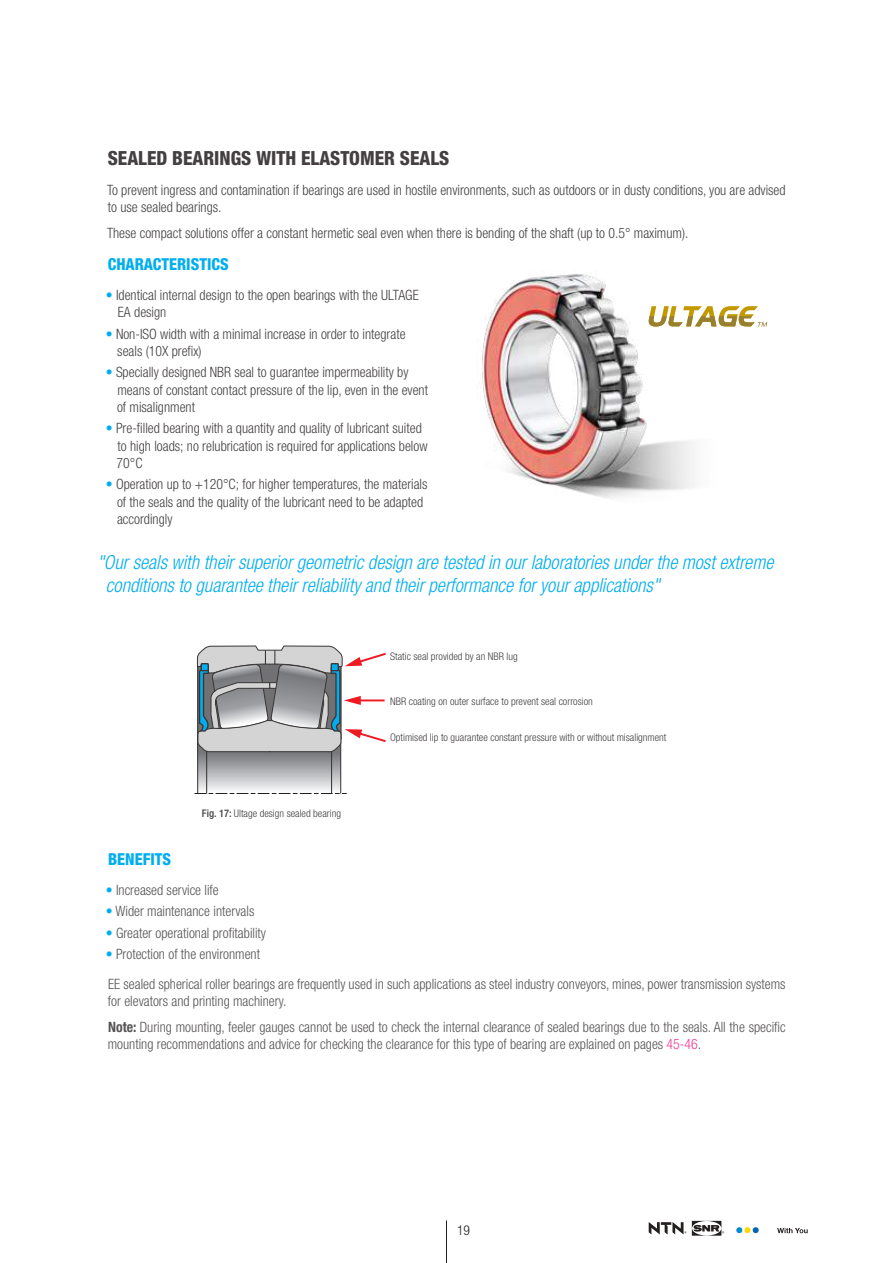
<style>
.page{position:relative;width:893px;height:1263px;background:#fff}
.page>*{position:absolute;margin:0;border:0;box-sizing:border-box;transform-origin:0 0}
.t1{font:italic 300 condensed 19.5px/23.4px "Helvetica Neue LT Std";color:#00aeef}
.t2{font:800 condensed 19.5px "Helvetica Neue";color:#444041}
.t3{font:800 condensed 16.5px "Helvetica Neue";color:#00aeef}
.t4{font:300 condensed 14.25px/17.2px "Helvetica Neue";color:#444041}
.t5{font:300 condensed 14.25px/29.8px "Helvetica Neue";color:#565354}
.t6{font:300 condensed 13.5px "Helvetica Neue";color:#241f1f}
.t7{font:300 condensed 10.5px "Helvetica Neue";color:#444041}
.s1{color:#00aeef}
.s2{font-weight:500}
.s3{font-weight:700}
.s4{color:#f13b96}
</style>
<div class="page">
<svg style="left:199px;top:752px;width:140px;height:40px;background:#b3b5b7"></svg>
<div style="left:197px;top:736px;width:144px;height:58px;border:1px solid #393535"></div>
<svg style="left:195px;top:793px;width:152px;height:1px"></svg>
<hr style="left:331px;top:751px;width:1px;height:42px;background:#393535">
<hr style="left:206px;top:751px;width:1px;height:43px;background:#393535">
<svg style="left:197px;top:645px;width:189px;height:107px"></svg>
<img style="left:482px;top:274px;width:212px;height:225px">
<svg style="left:648px;top:306px;width:119px;height:21px"></svg>
<hr style="left:446px;top:1220px;width:1px;height:43px;background:#241f1f">
<svg style="left:736px;top:1227px;width:23px;height:6px"></svg>
<svg style="left:777px;top:1228px;width:31px;height:5px"></svg>
<svg style="left:649px;top:1222px;width:37px;height:12px"></svg>
<svg style="left:692px;top:1221px;width:32px;height:15px"></svg>
<h1 class="t2" style="left:108px;top:146px;width:343px">SEALED BEARINGS WITH ELASTOMER SEALS</h1>
<p class="t4" style="left:107px;top:181px;width:680px">To prevent ingress and contamination if bearings are used in hostile environments, such as outdoors or in dusty conditions, you are advised to use sealed bearings.</p>
<p class="t4" style="left:107px;top:224px;width:583px">These compact solutions offer a constant hermetic seal even when there is bending of the shaft (up to 0.5° maximum).</p>
<p class="t3" style="left:108px;top:254px;width:122px">CHARACTERISTICS</p>
<p class="t4" style="left:118px;top:286px;width:302px;text-indent:-12px"><span class="s1">•</span> Identical internal design to the open bearings with the ULTAGE<br>EA design</p>
<p class="t4" style="left:117px;top:325px;width:290px;text-indent:-12px"><span class="s1">•</span> Non-ISO width with a minimal increase in order to integrate seals (10X prefix)</p>
<p class="t4" style="left:117px;top:364px;width:313px;text-indent:-11px"><span class="s1">•</span> Specially designed NBR seal to guarantee impermeability by means of constant contact pressure of the lip, even in the event of misalignment</p>
<p class="t4" style="left:117px;top:420px;width:312px;text-indent:-11px"><span class="s1">•</span> Pre-filled bearing with a quantity and quality of lubricant suited to high loads; no relubrication is required for applications below<br>70°C</p>
<p class="t4" style="left:117px;top:476px;width:312px;text-indent:-11px"><span class="s1">•</span> Operation up to +120°C; for higher temperatures, the materials of the seals and the quality of the lubricant need to be adapted accordingly</p>
<h1 class="t1" style="left:106px;top:550px;width:669px;text-indent:-9px">"Our seals with their superior geometric design are tested in our laboratories under the most extreme conditions to guarantee their reliability and their performance for your applications"</h1>
<p class="t7" style="left:390px;top:650px;width:129px">Static seal provided by an NBR lug</p>
<p class="t7" style="left:202px;top:807px;width:141px"><span class="s2">Fig. 17:</span> Ultage design sealed bearing</p>
<p class="t7" style="left:390px;top:695px;width:204px">NBR coating on outer surface to prevent seal corrosion</p>
<p class="t7" style="left:390px;top:731px;width:278px">Optimised lip to guarantee constant pressure with or without misalignment</p>
<p class="t3" style="left:108px;top:848px;width:65px">BENEFITS</p>
<p class="t5" style="left:106px;top:874px;width:115px"><span class="s1">•</span> Increased service life</p>
<p class="t5" style="left:106px;top:896px;width:150px"><span class="s1">•</span> Wider maintenance intervals</p>
<p class="t5" style="left:106px;top:917px;width:162px"><span class="s1">•</span> Greater operational profitability</p>
<p class="t5" style="left:106px;top:939px;width:681px"><span class="s1">•</span> Protection of the environment<br>EE sealed spherical roller bearings are frequently used in such applications as steel industry conveyors, mines, power transmission systems</p>
<p class="t5" style="left:108px;top:988px;width:679px;line-height:25.7px">for elevators and printing machinery.<br><span class="s3">Note:</span> During mounting, feeler gauges cannot be used to check the internal clearance of sealed bearings due to the seals. All the specific</p>
<p class="t5" style="left:108px;top:1029px;width:595px">mounting recommendations and advice for checking the clearance for this type of bearing are explained on pages <span class="s4">45-46</span>.</p>
<p class="t6" style="left:457px;top:1222px;width:14px">19</p>
</div>
